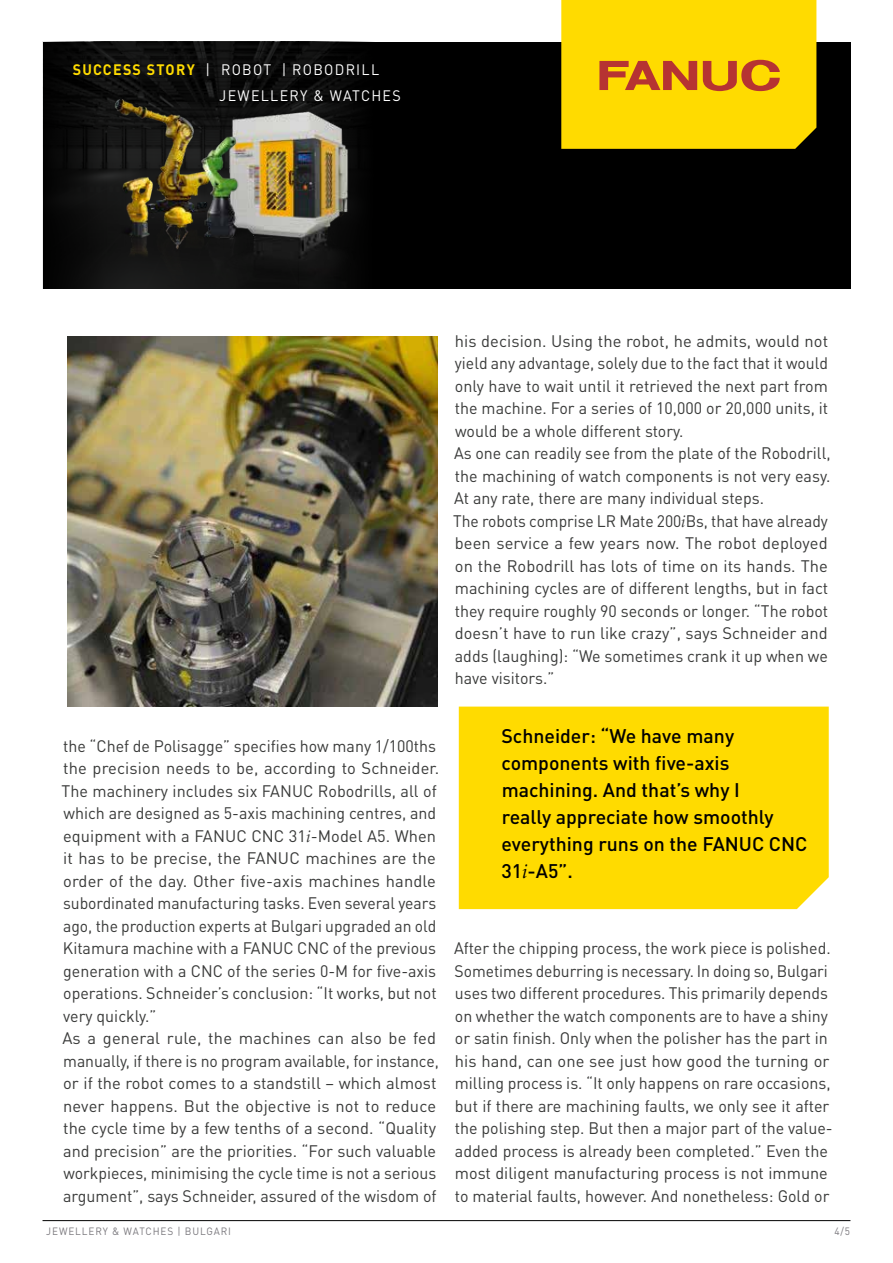
<style>
.page{position:relative;width:893px;height:1263px;background:#fff}
.page>*{position:absolute;margin:0;border:0;box-sizing:border-box;transform-origin:0 0}
.t1{font:500 19.5px/27px "DIN Pro";color:#000}
.t2{font:16.5px/22.5px "DIN Pro";color:#393a39}
.t3{font:15px/25.8px "DIN Pro";letter-spacing:.09em;color:#fff;scale:.95 1}
.t4{font:700 15px "DIN Pro";letter-spacing:.09em;color:#ffdb00;scale:.95 1}
.t5{font:10.5px "DIN Pro";letter-spacing:.09em;color:#7b797e;scale:.95 1}
.s1{font-weight:400;color:#fff}
.s2{font-family:"Palatino Linotype";font-style:italic}
.s3{font-family:"Palatino Linotype";font-weight:400;font-style:italic}
</style>
<div class="page">
<div style="left:43px;top:42px;width:808px;height:247px;background:#000"></div>
<hr style="left:43px;top:1220px;width:807px;height:1px;background:#000">
<svg style="left:587px;top:0;width:229px;height:149px;background:#f7cb04"></svg>
<img style="left:50px;top:0;width:537px;height:288px">
<img style="left:108px;top:81px;width:156px;height:208px">
<div style="left:459px;top:707px;width:370px;height:202px;background:#ffdb00"></div>
<img style="left:68px;top:337px;width:369px;height:370px">
<p class="t4" style="left:73px;top:60px;width:146px">SUCCESS STORY <span class="s1">|</span></p>
<p class="t3" style="left:219px;top:57px;width:193px">ROBOT | ROBODRILL<br>JEWELLERY &amp; WATCHES</p>
<p class="t2" style="left:453px;top:329px;width:379px">his decision. Using the robot, he admits, would not yield any advantage, solely due to the fact that it would only have to wait until it retrieved the next part from the machine. For a series of 10,000 or 20,000 units, it would be a whole different story.<br>As one can readily see from the plate of the Robodrill, the machining of watch components is not very easy.<br>At any rate, there are many individual steps.<br>The robots comprise LR Mate 200<span class="s2">i</span>Bs, that have already been service a few years now. The robot deployed on the Robodrill has lots of time on its hands. The machining cycles are of different lengths, but in fact they require roughly 90 seconds or longer. “The robot doesn’t have to run like crazy”, says Schneider and adds (laughing): “We sometimes crank it up when we have visitors.”</p>
<p class="t2" style="left:62px;top:734px;width:379px">the “Chef de Polisagge” specifies how many 1/100ths the precision needs to be, according to Schneider.<br>The machinery includes six FANUC Robodrills, all of which are designed as 5-axis machining centres, and equipment with a FANUC CNC 31<span class="s2">i</span>-Model A5. When it has to be precise, the FANUC machines are the order of the day. Other five-axis machines handle subordinated manufacturing tasks. Even several years ago, the production experts at Bulgari upgraded an old Kitamura machine with a FANUC CNC of the previous generation with a CNC of the series 0-M for five-axis operations. Schneider’s conclusion: “It works, but not very quickly.”<br>As a general rule, the machines can also be fed manually, if there is no program available, for instance, or if the robot comes to a standstill – which almost never happens. But the objective is not to reduce the cycle time by a few tenths of a second. “Quality and precision” are the priorities. “For such valuable workpieces, minimising the cycle time is not a serious argument”, says Schneider, assured of the wisdom of</p>
<p class="t1" style="left:501px;top:722px;width:308px">Schneider: “We have many components with five-axis machining. And that’s why I<br>really appreciate how smoothly everything runs on the FANUC CNC<br>31<span class="s3">i</span>-A5”.</p>
<p class="t2" style="left:454px;top:936px;width:380px">After the chipping process, the work piece is polished.<br>Sometimes deburring is necessary. In doing so, Bulgari uses two different procedures. This primarily depends on whether the watch components are to have a shiny or satin finish. Only when the polisher has the part in his hand, can one see just how good the turning or milling process is. “It only happens on rare occasions, but if there are machining faults, we only see it after the polishing step. But then a major part of the value&shy;added process is already been completed.” Even the most diligent manufacturing process is not immune to material faults, however. And nonetheless: Gold or</p>
<p class="t5" style="left:46px;top:1224px;width:196px">JEWELLERY &amp; WATCHES | BULGARI</p>
<p class="t5" style="left:834px;top:1224px;width:18px">4/5</p>
</div>
